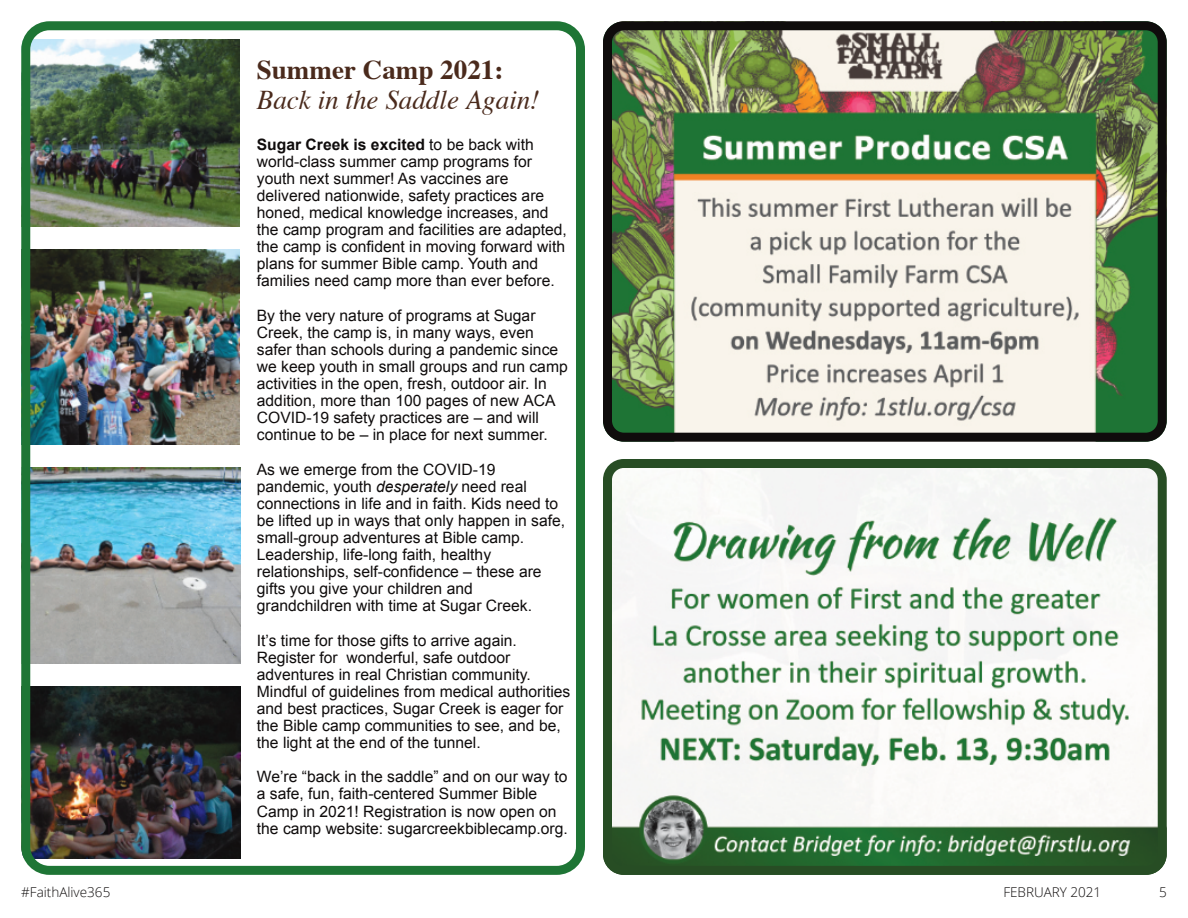
<style>
.page{position:relative;width:1188px;height:918px;background:#fff}
.page>*{position:absolute;margin:0;border:0;box-sizing:border-box;transform-origin:0 0}
.t1{font:italic 27px "Times";color:#4a2a1c}
.t2{font:700 27px "Times";color:#4a2a1c}
.t3{font:15.6px/17.1px "Arial";color:#0f0c0c}
.t4{font:300 13.5px "Open Sans";color:#0f0c0c}
.s1{font-weight:700}
.s2{font-style:italic}
</style>
<div class="page">
<img style="left:603px;top:21px;width:564px;height:421px">
<svg style="left:603px;top:459px;width:564px;height:416px;fill:#f6f6f5"></svg>
<img style="left:21px;top:21px;width:564px;height:854px">
<h1 class="t2" style="left:257px;top:58px;width:248px">Summer Camp 2021:</h1>
<h1 class="t1" style="left:257px;top:89px;width:284px">Back in the Saddle Again!</h1>
<p class="t3" style="left:257px;top:137px;width:312px"><span class="s1">Sugar Creek is excited</span> to be back with world-class summer camp programs for youth next summer! As vaccines are delivered nationwide, safety practices are honed, medical knowledge increases, and the camp program and facilities are adapted, the camp is confident in moving forward with plans for summer Bible camp. Youth and families need camp more than ever before.</p>
<p class="t3" style="left:257px;top:308px;width:312px">By the very nature of programs at Sugar Creek, the camp is, in many ways, even safer than schools during a pandemic since we keep youth in small groups and run camp activities in the open, fresh, outdoor air. In addition, more than 100 pages of new ACA COVID-19 safety practices are – and will continue to be – in place for next summer.</p>
<p class="t3" style="left:257px;top:462px;width:310px">As we emerge from the COVID-19 pandemic, youth <span class="s2">desperately</span> need real connections in life and in faith. Kids need to be lifted up in ways that only happen in safe, small-group adventures at Bible camp.<br>Leadership, life-long faith, healthy relationships, self-confidence – these are gifts you give your children and grandchildren with time at Sugar Creek.</p>
<p class="t3" style="left:257px;top:633px;width:315px">It’s time for those gifts to arrive again.<br>Register for wonderful, safe outdoor adventures in real Christian community.<br>Mindful of guidelines from medical authorities and best practices, Sugar Creek is eager for the Bible camp communities to see, and be, the light at the end of the tunnel.</p>
<p class="t3" style="left:257px;top:770px;width:312px">We’re “back in the saddle” and on our way to a safe, fun, faith-centered Summer Bible Camp in 2021! Registration is now open on the camp website: sugarcreekbiblecamp.org.</p>
<p class="t4" style="left:21px;top:886px;width:91px">#FaithAlive365</p>
<p class="t4" style="left:1003px;top:886px;width:99px">FEBRUARY 2021</p>
<p class="t4" style="left:1159px;top:886px;width:9px">5</p>
</div>
